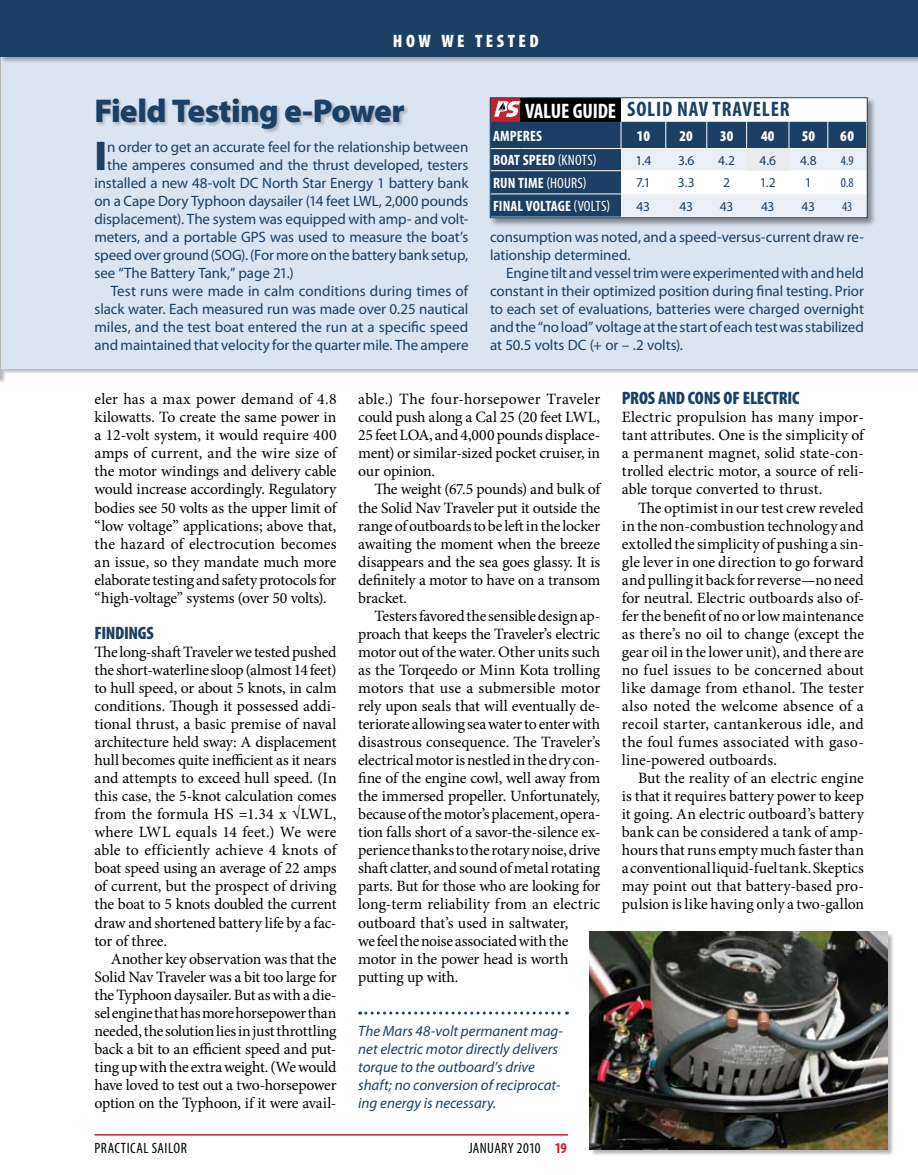
<style>
.page{position:relative;width:918px;height:1175px;background:#fff}
.page>*{position:absolute;margin:0;border:0;box-sizing:border-box;transform-origin:0 0}
.t1{font:900 41.7px "Myriad Pro";color:#1b4064}
.t2{font:900 33px "Myriad Pro";letter-spacing:-.03em;color:#1b4064}
.t3{font:700 condensed 21px "Myriad Pro";letter-spacing:.04em;color:#1b4064}
.t4{font:900 condensed 18px "Myriad Pro";letter-spacing:-.01em;color:#1b4064}
.t5{font:900 condensed 18px "Myriad Pro";letter-spacing:.19em;color:#fff}
.t6{font:15.75px/18px "Minion Pro";letter-spacing:-.01em;color:#000;text-align:justify}
.t7{font:15px/18px "Myriad Pro";letter-spacing:-.005em;color:#1b4064}
.t8{font:italic 15px/18px "Myriad Pro";color:#1b4064}
.t9{font:700 condensed 15px "Myriad Pro";letter-spacing:.01em;color:#fff}
.t10{font:condensed 15px "Myriad Pro";letter-spacing:.03em;color:#000}
.t11{font:900 condensed 15px "Myriad Pro";color:#fff}
.t12{font:13.5px "Myriad Pro";letter-spacing:-.025em;color:#1b4064}
.t13{font:condensed 13.5px "Myriad Pro";color:#1b4064}
.s1{color:#fff}
.s2{font-weight:400}
.s3{font-weight:700;color:#c41f30}
</style>
<div class="page">
<div style="left:0;top:0;width:8px;height:384px;background:#000;opacity:.3"></div>
<div style="left:0;top:51px;width:918px;height:325px;background:#000;opacity:.3"></div>
<div style="left:1px;top:52px;width:917px;height:316px;background:#dbe4f1"></div>
<div style="left:0;top:0;width:918px;height:64px;background:#000;opacity:.3"></div>
<div style="left:0;top:0;width:918px;height:56px;background:#1b4064"></div>
<div style="left:96px;top:98px;width:313px;height:37px;background:#000;opacity:.2"></div>
<svg style="left:360px;top:1011px;width:207px;height:3px"></svg>
<div style="left:488px;top:96px;width:390px;height:132px;background:#000;opacity:.4"></div>
<div style="left:490px;top:98px;width:30px;height:24px;background:#c41f30"></div>
<div style="left:520px;top:98px;width:101px;height:24px;background:#000"></div>
<div style="left:490px;top:97px;width:377px;height:121px;border:1px solid #1b4064"></div>
<svg style="left:490px;top:100px;width:377px;height:117px"></svg>
<div style="left:589px;top:931px;width:307px;height:226px;background:#000;opacity:.3"></div>
<img style="left:590px;top:932px;width:298px;height:217px">
<hr style="left:94px;top:1134px;width:474px;height:1px;background:#c41f30">
<p class="t5" style="left:393px;top:30px;width:147px">H OW WE TESTED</p>
<h2 class="t2" style="left:94px;top:89px;width:312px">Field Testing e-Power</h2>
<h1 class="t1" style="left:94px;top:128px;width:14px">I</h1>
<p class="t7" style="left:107px;top:137px;width:363px">n order to get an accurate feel for the relationship between</p>
<p class="t7" style="left:107px;top:155px;width:363px">the amperes consumed and the thrust developed, testers</p>
<p class="t7" style="left:94px;top:173px;width:375px">installed a new 48-volt DC North Star Energy 1 battery bank</p>
<p class="t7" style="left:94px;top:191px;width:375px">on a Cape Dory Typhoon daysailer (14 feet LWL, 2,000 pounds</p>
<p class="t7" style="left:94px;top:209px;width:375px">displacement). The system was equipped with amp- and volt-</p>
<p class="t7" style="left:94px;top:228px;width:375px">meters, and a portable GPS was used to measure the boat’s</p>
<p class="t7" style="left:94px;top:246px;width:375px">speed over ground (SOG). (For more on the battery bank setup,</p>
<p class="t7" style="left:94px;top:264px;width:201px">see “The Battery Tank,” page 21.)</p>
<p class="t7" style="left:111px;top:282px;width:359px">Test runs were made in calm conditions during times of</p>
<p class="t7" style="left:94px;top:300px;width:375px">slack water. Each measured run was made over 0.25 nautical</p>
<p class="t7" style="left:94px;top:318px;width:375px">miles, and the test boat entered the run at a specific speed</p>
<p class="t7" style="left:94px;top:336px;width:376px">and maintained that velocity for the quarter mile. The ampere</p>
<h3 class="t3" style="left:525px;top:96px;width:266px"><span class="s1">VALUE GUIDE</span> SOLID NAV TRAVELER</h3>
<p class="t9" style="left:493px;top:126px;width:50px">AMPERES</p>
<p class="t11" style="left:637px;top:126px;width:15px">10</p>
<p class="t11" style="left:680px;top:126px;width:15px">20</p>
<p class="t11" style="left:720px;top:126px;width:15px">30</p>
<p class="t11" style="left:761px;top:126px;width:15px">40</p>
<p class="t11" style="left:802px;top:126px;width:15px">50</p>
<p class="t11" style="left:840px;top:126px;width:15px">60</p>
<p class="t9" style="left:493px;top:151px;width:105px">BOAT SPEED <span class="s2">(KNOTS)</span></p>
<p class="t12" style="left:635px;top:152px;width:17px">1.4</p>
<p class="t12" style="left:678px;top:152px;width:18px">3.6</p>
<p class="t12" style="left:718px;top:152px;width:18px">4.2</p>
<p class="t12" style="left:760px;top:152px;width:18px">4.6</p>
<p class="t12" style="left:800px;top:152px;width:18px">4.8</p>
<p class="t13" style="left:841px;top:152px;width:14px">4.9</p>
<p class="t9" style="left:493px;top:174px;width:95px">RUN TIME <span class="s2">(HOURS)</span></p>
<p class="t12" style="left:636px;top:174px;width:16px">7.1</p>
<p class="t12" style="left:678px;top:174px;width:18px">3.3</p>
<p class="t12" style="left:723px;top:174px;width:8px">2</p>
<p class="t12" style="left:760px;top:174px;width:18px">1.2</p>
<p class="t12" style="left:805px;top:174px;width:8px">1</p>
<p class="t13" style="left:841px;top:175px;width:14px">0.8</p>
<p class="t9" style="left:493px;top:197px;width:119px">FINAL VOLTAGE <span class="s2">(VOLTS)</span></p>
<p class="t12" style="left:637px;top:198px;width:15px">43</p>
<p class="t12" style="left:680px;top:198px;width:15px">43</p>
<p class="t12" style="left:720px;top:198px;width:15px">43</p>
<p class="t12" style="left:761px;top:198px;width:15px">43</p>
<p class="t12" style="left:802px;top:198px;width:15px">43</p>
<p class="t13" style="left:842px;top:198px;width:12px">43</p>
<p class="t7" style="left:490px;top:228px;width:375px">consumption was noted, and a speed-versus-current draw re&shy;lationship determined.</p>
<p class="t7" style="left:490px;top:264px;width:376px;text-align:justify;text-indent:16px">Engine tilt and vessel trim were experimented with and held constant in their optimized position during final testing. Prior to each set of evaluations, batteries were charged overnight and the “no load” voltage at the start of each test was stabilized at 50.5 volts DC (+ or – .2 volts).</p>
<p class="t6" style="left:94px;top:390px;width:244px">eler has a max power demand of 4.8 kilowatts. To create the same power in a 12-volt system, it would require 400 amps of current, and the wire size of the motor windings and delivery cable would increase accordingly. Regulatory bodies see 50 volts as the upper limit of “low voltage” applications; above that, the hazard of electrocution becomes an issue, so they mandate much more elaborate testing and safety protocols for “high-voltage” systems (over 50 volts).</p>
<p class="t4" style="left:94px;top:621px;width:61px">FINDINGS</p>
<p class="t6" style="left:94px;top:643px;width:244px">The long-shaft Traveler we tested pushed the short-waterline sloop (almost 14 feet) to hull speed, or about 5 knots, in calm conditions. Though it possessed addi&shy;tional thrust, a basic premise of naval architecture held sway: A displacement hull becomes quite inefficient as it nears and attempts to exceed hull speed. (In this case, the 5-knot calculation comes from the formula HS =1.34 x √LWL, where LWL equals 14 feet.) We were able to efficiently achieve 4 knots of boat speed using an average of 22 amps of current, but the prospect of driving the boat to 5 knots doubled the current draw and shortened battery life by a fac&shy;tor of three.</p>
<p class="t6" style="left:94px;top:949px;width:244px;text-indent:16px">Another key observation was that the Solid Nav Traveler was a bit too large for the Typhoon daysailer. But as with a die&shy;sel engine that has more horsepower than needed, the solution lies in just throttling back a bit to an efficient speed and put&shy;ting up with the extra weight. (We would have loved to test out a two-horsepower option on the Typhoon, if it were avail-</p>
<p class="t6" style="left:358px;top:390px;width:244px">able.) The four-horsepower Traveler could push along a Cal 25 (20 feet LWL, 25 feet LOA, and 4,000 pounds displace&shy;ment) or similar-sized pocket cruiser, in our opinion.</p>
<p class="t6" style="left:358px;top:480px;width:244px;text-indent:16px">The weight (67.5 pounds) and bulk of the Solid Nav Traveler put it outside the range of outboards to be left in the locker awaiting the moment when the breeze disappears and the sea goes glassy. It is definitely a motor to have on a transom bracket.</p>
<p class="t6" style="left:358px;top:607px;width:244px;text-align:left;text-indent:16px">Testers favored the sensible design ap&shy;proach that keeps the Traveler’s electric motor out of the water. Other units such as the Torqeedo or Minn Kota trolling motors that use a submersible motor rely upon seals that will eventually de&shy;teriorate allowing sea water to enter with disastrous consequence. The Traveler’s electrical motor is nestled in the dry con&shy;fine of the engine cowl, well away from the immersed propeller. Unfortunately, because of the motor’s placement, opera&shy;tion falls short of a savor-the-silence ex&shy;perience thanks to the rotary noise, drive shaft clatter, and sound of metal rotating parts. But for those who are looking for long-term reliability from an electric outboard that’s used in saltwater,<br>we feel the noise associated with the motor in the power head is worth putting up with.</p>
<p class="t8" style="left:358px;top:1021px;width:207px">The Mars 48-volt permanent mag&shy;net electric motor directly delivers torque to the outboard’s drive shaft; no conversion of reciprocat&shy;ing energy is necessary.</p>
<p class="t10" style="left:94px;top:1138px;width:94px">PRACTICAL SAILOR</p>
<p class="t10" style="left:469px;top:1138px;width:100px">JANUARY 2010 <span class="s3">19</span></p>
<p class="t4" style="left:622px;top:387px;width:179px">PROS AND CONS OF ELECTRIC</p>
<p class="t6" style="left:622px;top:408px;width:244px">Electric propulsion has many impor&shy;tant attributes. One is the simplicity of a permanent magnet, solid state-con&shy;trolled electric motor, a source of reli&shy;able torque converted to thrust.</p>
<p class="t6" style="left:622px;top:498px;width:244px;text-indent:16px">The optimist in our test crew reveled in the non-combustion technology and extolled the simplicity of pushing a sin&shy;gle lever in one direction to go forward and pulling it back for reverse—no need for neutral. Electric outboards also of&shy;fer the benefit of no or low maintenance as there’s no oil to change (except the gear oil in the lower unit), and there are no fuel issues to be concerned about like damage from ethanol. The tester also noted the welcome absence of a recoil starter, cantankerous idle, and the foul fumes associated with gaso&shy;line-powered outboards.</p>
<p class="t6" style="left:622px;top:769px;width:244px;text-indent:16px">But the reality of an electric engine is that it requires battery power to keep it going. An electric outboard’s battery bank can be considered a tank of amp&shy;hours that runs empty much faster than a conventional liquid-fuel tank. Skeptics may point out that battery-based pro&shy;pulsion is like having only a two-gallon</p>
</div>
